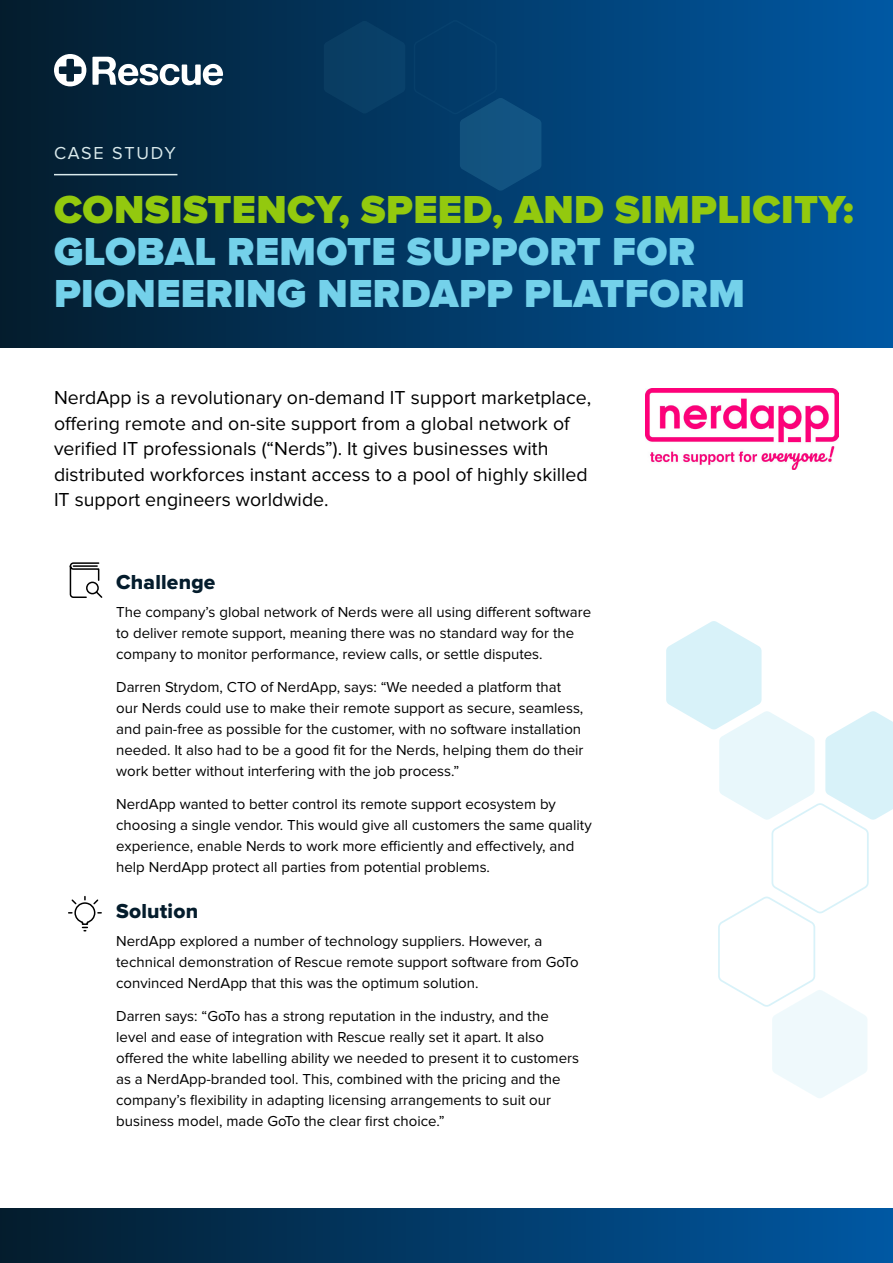
<style>
.page{position:relative;width:893px;height:1263px;background:#fff}
.page>*{position:absolute;margin:0;border:0;box-sizing:border-box;transform-origin:0 0}
._02_Document_Title{font:900 40.5px/42px "Proxima Nova";letter-spacing:.01em;color:#74d1ea}
.H1{font:21px "Proxima Nova Extrabld";letter-spacing:.01em;color:#041c2c}
.Body{font:19.5px/25.5px "Proxima Nova";color:#000}
._01_Document_Type{font:18px "Proxima Nova";letter-spacing:.095em;color:#daeaec}
.Body-2{font:15px/21px "Proxima Nova";color:#000}
.s1{color:#93c90e}
</style>
<div class="page">
<div style="left:0;top:1209px;width:893px;height:54px;background:linear-gradient(to right,#041c2d,#0058a3)"></div>
<div style="left:0;top:0;width:893px;height:348px;background:linear-gradient(to right,#041c2d,#0058a3)"></div>
<hr style="left:55px;top:174px;width:122px;height:1px;background:#daeaec">
<svg style="left:413px;top:19px;width:128px;height:172px"></svg>
<svg style="left:324px;top:21px;width:81px;height:93px"></svg>
<svg style="left:666px;top:621px;width:227px;height:477px"></svg>
<img style="left:646px;top:388px;width:193px;height:81px">
<svg style="left:69px;top:562px;width:34px;height:36px"></svg>
<svg style="left:68px;top:896px;width:34px;height:36px"></svg>
<svg style="left:54px;top:54px;width:32px;height:32px"></svg>
<svg style="left:92px;top:57px;width:131px;height:28px"></svg>
<p class="_01_Document_Type" style="left:54px;top:142px;width:123px">CASE STUDY</p>
<p class="_02_Document_Title" style="left:54px;top:189px;width:801px"><span class="s1">CONSISTENCY, SPEED, AND SIMPLICITY:<br></span>GLOBAL REMOTE SUPPORT FOR<br>PIONEERING NERDAPP PLATFORM</p>
<p class="Body" style="left:54px;top:385px;width:539px">NerdApp is a revolutionary on-demand IT support marketplace, offering remote and on-site support from a global network of verified IT professionals (“Nerds”). It gives businesses with distributed workforces instant access to a pool of highly skilled IT support engineers worldwide.</p>
<p class="H1" style="left:116px;top:570px;width:101px">Challenge</p>
<p class="Body-2" style="left:116px;top:601px;width:476px">The company’s global network of Nerds were all using different software to deliver remote support, meaning there was no standard way for the company to monitor performance, review calls, or settle disputes.</p>
<p class="Body-2" style="left:116px;top:676px;width:469px">Darren Strydom, CTO of NerdApp, says: “We needed a platform that our Nerds could use to make their remote support as secure, seamless, and pain-free as possible for the customer, with no software installation needed. It also had to be a good fit for the Nerds, helping them do their work better without interfering with the job process.”</p>
<p class="Body-2" style="left:116px;top:793px;width:477px">NerdApp wanted to better control its remote support ecosystem by choosing a single vendor. This would give all customers the same quality experience, enable Nerds to work more efficiently and effectively, and help NerdApp protect all parties from potential problems.</p>
<p class="H1" style="left:116px;top:899px;width:84px">Solution</p>
<p class="Body-2" style="left:116px;top:931px;width:464px">NerdApp explored a number of technology suppliers. However, a technical demonstration of Rescue remote support software from GoTo convinced NerdApp that this was the optimum solution.</p>
<p class="Body-2" style="left:116px;top:1006px;width:464px">Darren says: “GoTo has a strong reputation in the industry, and the level and ease of integration with Rescue really set it apart. It also offered the white labelling ability we needed to present it to customers as a NerdApp-branded tool. This, combined with the pricing and the company’s flexibility in adapting licensing arrangements to suit our business model, made GoTo the clear first choice.”</p>
</div>
